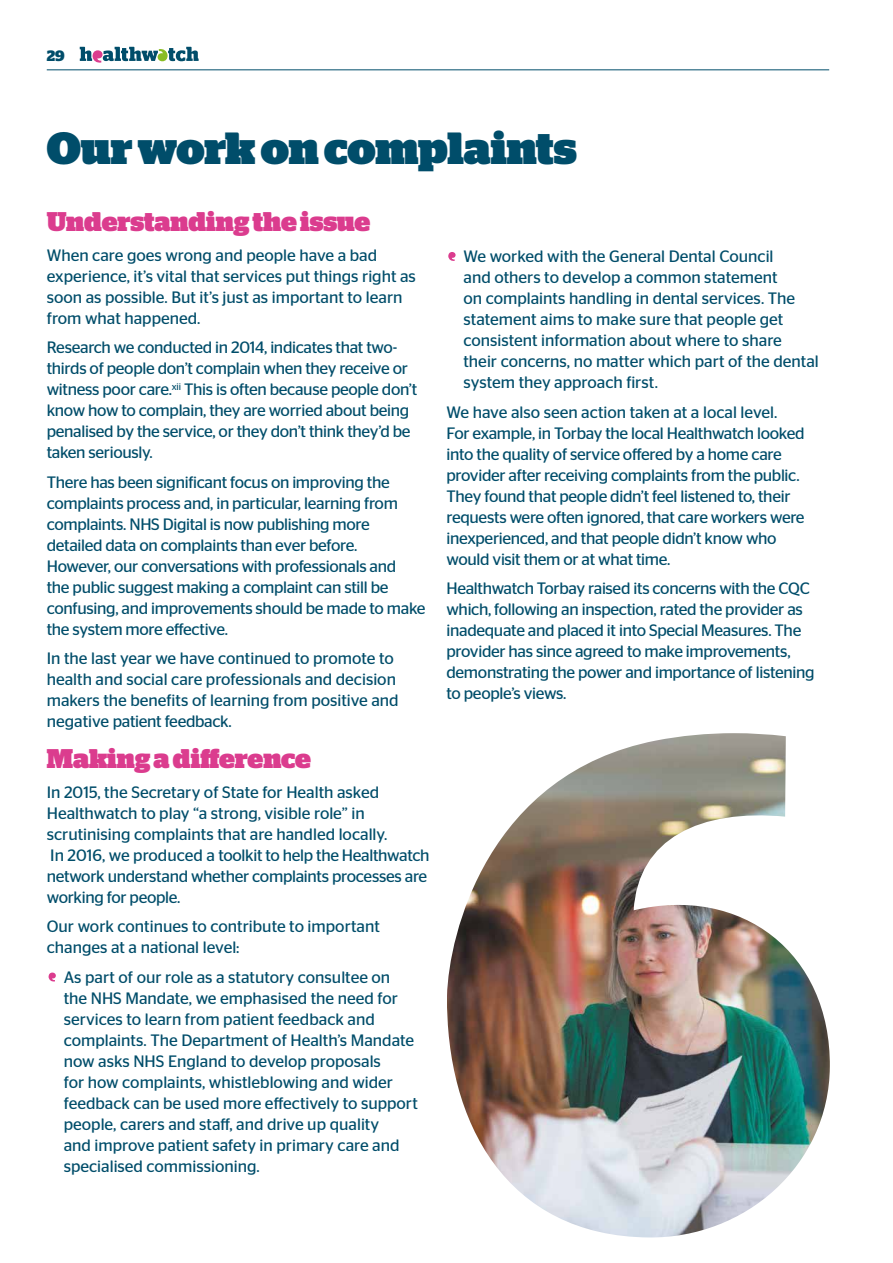
<style>
.page{position:relative;width:893px;height:1263px;background:#fff}
.page>*{position:absolute;margin:0;border:0;box-sizing:border-box;transform-origin:0 0}
.t1{font:900 45px "Stag";letter-spacing:-.005em;color:#004d6a}
.t2{font:900 27px "Stag";color:#db3c8e}
.t3{font:16.5px/21px "Stag Sans";letter-spacing:-.015em;color:#004d6a}
.t4{font:700 15px "Stag";color:#004d6a}
</style>
<div class="page">
<svg style="left:49px;top:972px;width:7px;height:9px"></svg>
<svg style="left:448px;top:252px;width:8px;height:9px"></svg>
<img style="left:447px;top:733px;width:383px;height:505px">
<svg style="left:80px;top:47px;width:119px;height:16px"></svg>
<hr style="left:47px;top:70px;width:782px;height:1px;background:#004d6a">
<p class="t4" style="left:47px;top:47px;width:19px">29</p>
<h1 class="t1" style="left:47px;top:122px;width:531px">Our work on complaints</h1>
<h2 class="t2" style="left:47px;top:206px;width:325px">Understanding the issue</h2>
<p class="t3" style="left:47px;top:244px;width:371px">When care goes wrong and people have a bad experience, it’s vital that services put things right as soon as possible. But it’s just as important to learn from what happened.</p>
<p class="t3" style="left:47px;top:337px;width:372px">Research we conducted in 2014, indicates that two&shy;thirds of people don’t complain when they receive or witness poor care.<sup>xii</sup> This is often because people don’t know how to complain, they are worried about being penalised by the service, or they don’t think they’d be taken seriously.</p>
<p class="t3" style="left:47px;top:471px;width:380px">There has been significant focus on improving the complaints process and, in particular, learning from complaints. NHS Digital is now publishing more detailed data on complaints than ever before.<br>However, our conversations with professionals and<br>the public suggest making a complaint can still be confusing, and improvements should be made to make the system more effective.</p>
<p class="t3" style="left:47px;top:648px;width:353px">In the last year we have continued to promote to health and social care professionals and decision makers the benefits of learning from positive and negative patient feedback.</p>
<h2 class="t2" style="left:47px;top:743px;width:266px">Making a difference</h2>
<p class="t3" style="left:47px;top:781px;width:384px">In 2015, the Secretary of State for Health asked Healthwatch to play “a strong, visible role” in scrutinising complaints that are handled locally.<br>In 2016, we produced a toolkit to help the Healthwatch network understand whether complaints processes are working for people.</p>
<p class="t3" style="left:47px;top:916px;width:335px">Our work continues to contribute to important changes at a national level:</p>
<p class="t3" style="left:64px;top:966px;width:356px">As part of our role as a statutory consultee on the NHS Mandate, we emphasised the need for services to learn from patient feedback and complaints. The Department of Health’s Mandate now asks NHS England to develop proposals<br>for how complaints, whistleblowing and wider feedback can be used more effectively to support people, carers and staff, and drive up quality<br>and improve patient safety in primary care and specialised commissioning.</p>
<p class="t3" style="left:463px;top:246px;width:357px">We worked with the General Dental Council<br>and others to develop a common statement<br>on complaints handling in dental services. The statement aims to make sure that people get consistent information about where to share their concerns, no matter which part of the dental system they approach first.</p>
<p class="t3" style="left:446px;top:401px;width:360px">We have also seen action taken at a local level.<br>For example, in Torbay the local Healthwatch looked into the quality of service offered by a home care provider after receiving complaints from the public.<br>They found that people didn’t feel listened to, their requests were often ignored, that care workers were inexperienced, and that people didn’t know who would visit them or at what time.</p>
<p class="t3" style="left:446px;top:578px;width:370px">Healthwatch Torbay raised its concerns with the CQC which, following an inspection, rated the provider as inadequate and placed it into Special Measures. The provider has since agreed to make improvements, demonstrating the power and importance of listening to people’s views.</p>
</div>
